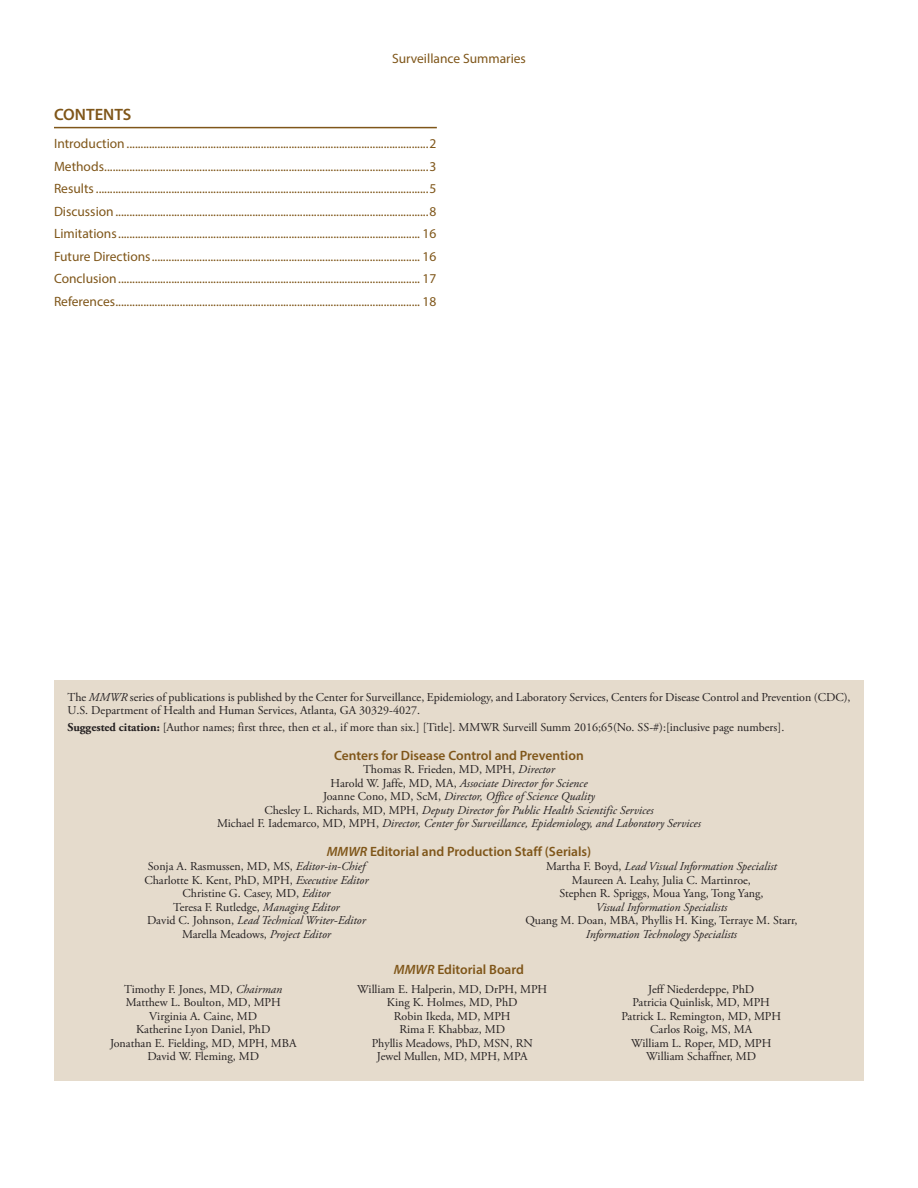
<style>
.page{position:relative;width:918px;height:1188px;background:#fff}
.page>*{position:absolute;margin:0;border:0;box-sizing:border-box;transform-origin:0 0}
.contents_rr{font:600 16.5px "Myriad Pro";color:#7f5619}
.toc_h2{font:13.5px "Myriad Pro";color:#7f5619}
.t1{font:600 13.5px "Myriad Pro";color:#7f5619}
.t2{font:12px/13.5px "Adobe Garamond Pro";color:#231f20;text-align:center}
.t3{font:italic 12px/13.5px "Adobe Garamond Pro";color:#231f20;text-align:center}
.s1{font-style:italic}
.s2{font-weight:700}
.s3{font-style:normal}
</style>
<div class="page">
<div style="left:54px;top:680px;width:810px;height:401px;background:#e5dbcc"></div>
<hr style="left:54px;top:127px;width:383px;height:1px;background:#7f5619">
<p class="toc_h2" style="left:392px;top:51px;width:135px">Surveillance Summaries</p>
<p class="contents_rr" style="left:54px;top:104px;width:79px">CONTENTS</p>
<p class="toc_h2" style="left:54px;top:135px;width:384px">Introduction ............................................................................................................2</p>
<p class="toc_h2" style="left:54px;top:158px;width:384px">Methods....................................................................................................................3</p>
<p class="toc_h2" style="left:54px;top:180px;width:384px">Results.......................................................................................................................5</p>
<p class="toc_h2" style="left:54px;top:203px;width:384px">Discussion................................................................................................................8</p>
<p class="toc_h2" style="left:54px;top:225px;width:384px">Limitations............................................................................................................ 16</p>
<p class="toc_h2" style="left:54px;top:248px;width:384px">Future Directions................................................................................................ 16</p>
<p class="toc_h2" style="left:54px;top:270px;width:384px">Conclusion............................................................................................................ 17</p>
<p class="toc_h2" style="left:54px;top:293px;width:384px">References............................................................................................................. 18</p>
<p class="t2" style="left:68px;top:691px;width:785px;text-align:left">The <span class="s1">MMWR</span> series of publications is published by the Center for Surveillance, Epidemiology, and Laboratory Services, Centers for Disease Control and Prevention (CDC),<br>U.S. Department of Health and Human Services, Atlanta, GA 30329-4027.</p>
<p class="t2" style="left:68px;top:721px;width:718px"><span class="s2">Suggested citation:</span> [Author names; first three, then et al., if more than six.] [Title]. MMWR Surveill Summ 2016;65(No. SS-#):[inclusive page numbers].</p>
<p class="t1" style="left:334px;top:747px;width:251px">Centers for Disease Control and Prevention</p>
<p class="t3" style="left:217px;top:763px;width:485px"><span class="s3">Thomas R. Frieden, MD, MPH,</span> Director<br><span class="s3">Harold W. Jaffe, MD, MA,</span> Associate Director for Science<br><span class="s3">Joanne Cono, MD, ScM,</span> Director, Office of Science Quality<br><span class="s3">Chesley L. Richards, MD, MPH,</span> Deputy Director for Public Health Scientific Services<br><span class="s3">Michael F. Iademarco, MD, MPH,</span> Director, Center for Surveillance, Epidemiology, and Laboratory Services</p>
<p class="t1" style="left:327px;top:843px;width:266px"><span class="s1">MMWR</span> Editorial and Production Staff (Serials)</p>
<p class="t2" style="left:144px;top:860px;width:226px">Sonja A. Rasmussen, MD, MS, <span class="s1">Editor-in-Chief </span>Charlotte K. Kent, PhD, MPH, <span class="s1">Executive Editor </span>Christine G. Casey, MD, <span class="s1">Editor<br></span>Teresa F. Rutledge, <span class="s1">Managing Editor<br></span>David C. Johnson, <span class="s1">Lead Technical Writer-Editor </span>Marella Meadows, <span class="s1">Project Editor</span></p>
<p class="t2" style="left:546px;top:860px;width:232px">Martha F. Boyd, <span class="s1">Lead Visual Information Specialist<br></span>Maureen A. Leahy, Julia C. Martinroe,<br>Stephen R. Spriggs, Moua Yang, Tong Yang,</p>
<p class="t3" style="left:596px;top:900px;width:133px">Visual Information Specialists</p>
<p class="t2" style="left:525px;top:914px;width:274px">Quang M. Doan, MBA, Phyllis H. King, Terraye M. Starr,</p>
<p class="t3" style="left:586px;top:927px;width:153px">Information Technology Specialists</p>
<p class="t1" style="left:394px;top:961px;width:132px"><span class="s1">MMWR</span> Editorial Board</p>
<p class="t2" style="left:110px;top:983px;width:188px">Timothy F. Jones, MD, <span class="s1">Chairman<br></span>Matthew L. Boulton, MD, MPH<br>Virginia A. Caine, MD<br>Katherine Lyon Daniel, PhD<br>Jonathan E. Fielding, MD, MPH, MBA<br>David W. Fleming, MD</p>
<p class="t2" style="left:357px;top:983px;width:192px">William E. Halperin, MD, DrPH, MPH<br>King K. Holmes, MD, PhD<br>Robin Ikeda, MD, MPH<br>Rima F. Khabbaz, MD<br>Phyllis Meadows, PhD, MSN, RN<br>Jewel Mullen, MD, MPH, MPA</p>
<p class="t2" style="left:621px;top:983px;width:161px">Jeff Niederdeppe, PhD<br>Patricia Quinlisk, MD, MPH<br>Patrick L. Remington, MD, MPH<br>Carlos Roig, MS, MA<br>William L. Roper, MD, MPH<br>William Schaffner, MD</p>
</div>
